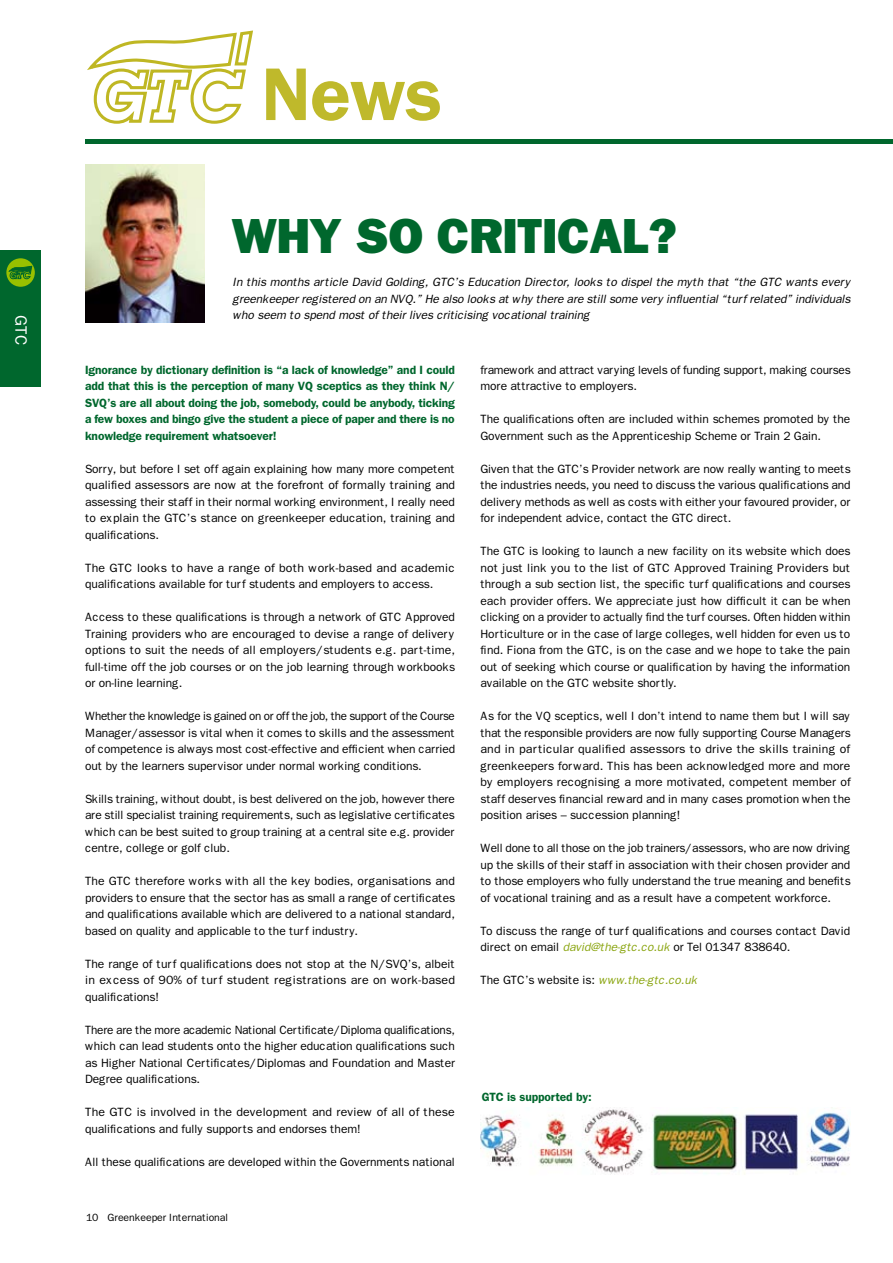
<style>
.page{position:relative;width:893px;height:1263px;background:#fff}
.page>*{position:absolute;margin:0;border:0;box-sizing:border-box;transform-origin:0 0}
.t1{font:600 75px "Franklin Gothic";color:#bfb92b}
.t2{font:800 49.5px "Franklin Gothic";letter-spacing:-.01em;color:#00672d}
.t3{font:16.5px "Franklin Gothic";color:#fff}
.t4{font:12px/16.5px "Franklin Gothic";letter-spacing:-.01em;color:#000;text-align:justify}
.t5{font:600 12px/16.5px "Franklin Gothic";letter-spacing:-.01em;color:#00672d;text-align:justify}
.t6{font:italic 12px/16.5px "Franklin Gothic";letter-spacing:-.01em;color:#000;text-align:justify}
.t7{font:10.5px "Franklin Gothic";letter-spacing:-.01em;color:#000}
.s1{font-style:italic;color:#8aa510}
</style>
<div class="page">
<hr style="left:85px;top:140px;width:808px;height:4px;background:#00672d">
<div style="left:0;top:251px;width:41px;height:136px;background:#00672d"></div>
<svg style="left:6px;top:258px;width:29px;height:29px"></svg>
<svg style="left:9px;top:266px;width:23px;height:13px"></svg>
<svg style="left:88px;top:30px;width:165px;height:94px"></svg>
<img style="left:85px;top:165px;width:119px;height:157px">
<img style="left:480px;top:1109px;width:370px;height:65px">
<h3 class="t3" style="left:31px;top:315px;width:32px;rotate:90deg">GTC</h3>
<h1 class="t1" style="left:262px;top:50px;width:182px">News</h1>
<h2 class="t2" style="left:231px;top:207px;width:447px">WHY SO CRITICAL?</h2>
<p class="t6" style="left:232px;top:274px;width:620px">In this months article David Golding, GTC’s Education Director, looks to dispel the myth that “the GTC wants every greenkeeper registered on an NVQ.” He also looks at why there are still some very influential “turf related” individuals who seem to spend most of their lives criticising vocational training</p>
<p class="t5" style="left:85px;top:361px;width:371px">Ignorance by dictionary definition is “a lack of knowledge” and I could add that this is the perception of many VQ sceptics as they think N/ SVQ’s are all about doing the job, somebody, could be anybody, ticking a few boxes and bingo give the student a piece of paper and there is no knowledge requirement whatsoever!</p>
<p class="t4" style="left:85px;top:460px;width:372px">Sorry, but before I set off again explaining how many more competent qualified assessors are now at the forefront of formally training and assessing their staff in their normal working environment, I really need to explain the GTC’s stance on greenkeeper education, training and qualifications.</p>
<p class="t4" style="left:85px;top:559px;width:372px">The GTC looks to have a range of both work-based and academic qualifications available for turf students and employers to access.</p>
<p class="t4" style="left:85px;top:609px;width:372px">Access to these qualifications is through a network of GTC Approved Training providers who are encouraged to devise a range of delivery options to suit the needs of all employers/students e.g. part-time, full-time off the job courses or on the job learning through workbooks or on-line learning.</p>
<p class="t4" style="left:85px;top:708px;width:372px">Whether the knowledge is gained on or off the job, the support of the Course Manager/assessor is vital when it comes to skills and the assessment of competence is always most cost-effective and efficient when carried out by the learners supervisor under normal working conditions.</p>
<p class="t4" style="left:85px;top:790px;width:371px">Skills training, without doubt, is best delivered on the job, however there are still specialist training requirements, such as legislative certificates which can be best suited to group training at a central site e.g. provider centre, college or golf club.</p>
<p class="t4" style="left:85px;top:873px;width:371px">The GTC therefore works with all the key bodies, organisations and providers to ensure that the sector has as small a range of certificates and qualifications available which are delivered to a national standard, based on quality and applicable to the turf industry.</p>
<p class="t4" style="left:85px;top:955px;width:372px">The range of turf qualifications does not stop at the N/SVQ’s, albeit in excess of 90% of turf student registrations are on work-based qualifications!</p>
<p class="t4" style="left:85px;top:1021px;width:372px">There are the more academic National Certificate/Diploma qualifications, which can lead students onto the higher education qualifications such as Higher National Certificates/Diplomas and Foundation and Master Degree qualifications.</p>
<p class="t4" style="left:85px;top:1104px;width:371px">The GTC is involved in the development and review of all of these qualifications and fully supports and endorses them!</p>
<p class="t4" style="left:85px;top:1153px;width:371px">All these qualifications are developed within the Governments national</p>
<p class="t7" style="left:86px;top:1212px;width:144px">10 Greenkeeper International</p>
<p class="t4" style="left:480px;top:361px;width:372px">framework and attract varying levels of funding support, making courses more attractive to employers.</p>
<p class="t4" style="left:480px;top:411px;width:371px">The qualifications often are included within schemes promoted by the<br>Government such as the Apprenticeship Scheme or Train 2 Gain.</p>
<p class="t4" style="left:480px;top:460px;width:372px">Given that the GTC’s Provider network are now really wanting to meets the industries needs, you need to discuss the various qualifications and delivery methods as well as costs with either your favoured provider, or for independent advice, contact the GTC direct.</p>
<p class="t4" style="left:480px;top:543px;width:372px">The GTC is looking to launch a new facility on its website which does not just link you to the list of GTC Approved Training Providers but through a sub section list, the specific turf qualifications and courses each provider offers. We appreciate just how difficult it can be when clicking on a provider to actually find the turf courses. Often hidden within Horticulture or in the case of large colleges, well hidden for even us to find. Fiona from the GTC, is on the case and we hope to take the pain out of seeking which course or qualification by having the information available on the GTC website shortly.</p>
<p class="t4" style="left:480px;top:708px;width:372px">As for the VQ sceptics, well I don’t intend to name them but I will say that the responsible providers are now fully supporting Course Managers and in particular qualified assessors to drive the skills training of greenkeepers forward. This has been acknowledged more and more by employers recognising a more motivated, competent member of staff deserves financial reward and in many cases promotion when the position arises – succession planning!</p>
<p class="t4" style="left:480px;top:840px;width:372px">Well done to all those on the job trainers/assessors, who are now driving up the skills of their staff in association with their chosen provider and to those employers who fully understand the true meaning and benefits of vocational training and as a result have a competent workforce.</p>
<p class="t4" style="left:480px;top:922px;width:371px">To discuss the range of turf qualifications and courses contact David direct on email <span class="s1">david@the-gtc.co.uk</span> or Tel 01347 838640.</p>
<p class="t4" style="left:480px;top:972px;width:218px">The GTC’s website is: <span class="s1">www.the-gtc.co.uk</span></p>
<p class="t5" style="left:482px;top:1088px;width:112px">GTC is supported by:</p>
</div>
